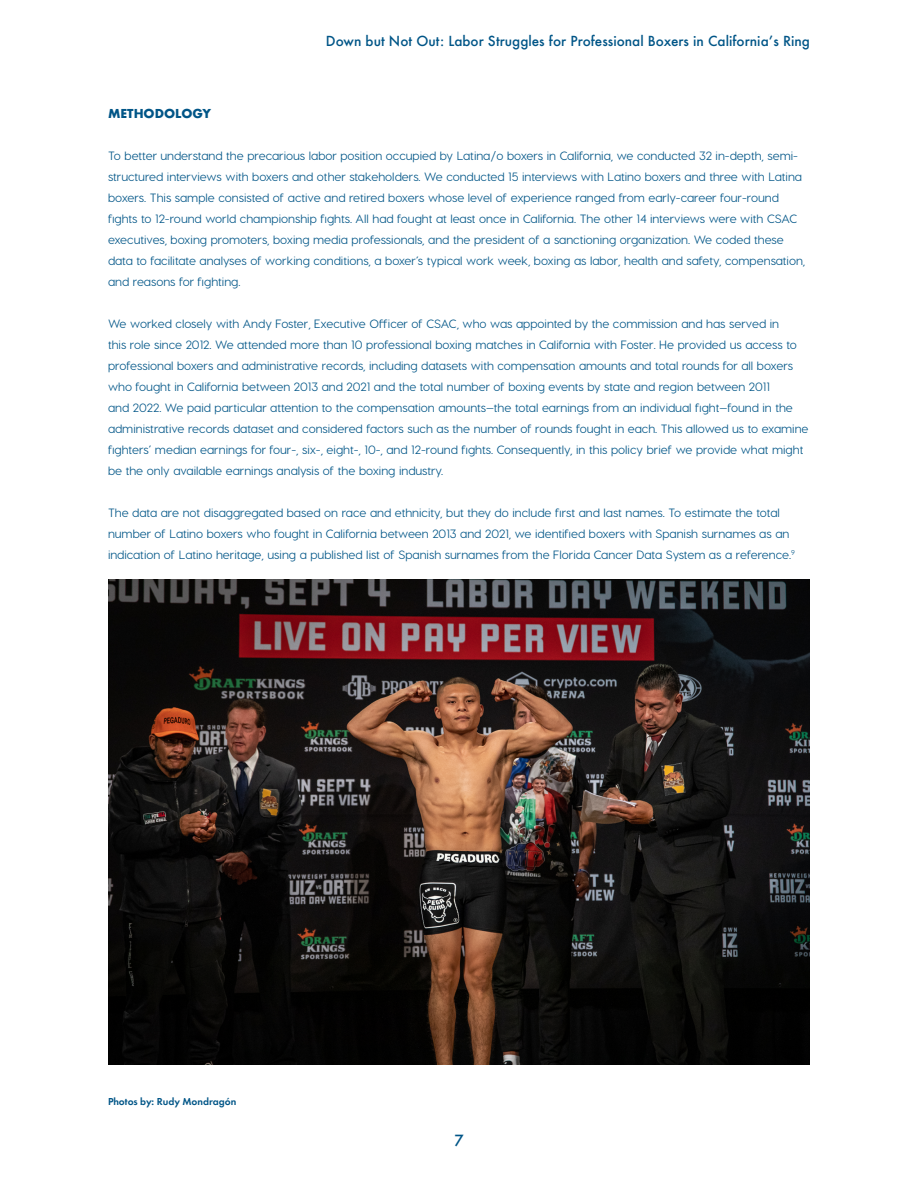
<style>
.page{position:relative;width:918px;height:1188px;background:#fff}
.page>*{position:absolute;margin:0;border:0;box-sizing:border-box;transform-origin:0 0}
.t1{font:500 15px "Futura";color:#005587}
.t2{font:500 13.5px "Futura";color:#005587}
.t3{font:500 12px/21px "Visby CF";color:#005587}
.t4{font:700 12px "Futura";color:#005587}
.t5{font:600 10.5px "Futura PT";color:#005587}
</style>
<div class="page">
<img style="left:108px;top:579px;width:702px;height:486px">
<p class="t2" style="left:326px;top:31px;width:486px">Down but Not Out: Labor Struggles for Professional Boxers in California’s Ring</p>
<p class="t4" style="left:108px;top:105px;width:105px">METHODOLOGY</p>
<p class="t3" style="left:108px;top:145px;width:699px">To better understand the precarious labor position occupied by Latina/o boxers in California, we conducted 32 in-depth, semi&shy;structured interviews with boxers and other stakeholders. We conducted 15 interviews with Latino boxers and three with Latina boxers. This sample consisted of active and retired boxers whose level of experience ranged from early-career four-round fights to 12-round world championship fights. All had fought at least once in California. The other 14 interviews were with CSAC executives, boxing promoters, boxing media professionals, and the president of a sanctioning organization. We coded these data to facilitate analyses of working conditions, a boxer’s typical work week, boxing as labor, health and safety, compensation, and reasons for fighting.</p>
<p class="t3" style="left:108px;top:313px;width:702px">We worked closely with Andy Foster, Executive Officer of CSAC, who was appointed by the commission and has served in<br>this role since 2012. We attended more than 10 professional boxing matches in California with Foster. He provided us access to professional boxers and administrative records, including datasets with compensation amounts and total rounds for all boxers who fought in California between 2013 and 2021 and the total number of boxing events by state and region between 2011<br>and 2022. We paid particular attention to the compensation amounts—the total earnings from an individual fight—found in the administrative records dataset and considered factors such as the number of rounds fought in each. This allowed us to examine fighters’ median earnings for four-, six-, eight-, 10-, and 12-round fights. Consequently, in this policy brief we provide what might be the only available earnings analysis of the boxing industry.</p>
<p class="t3" style="left:108px;top:502px;width:688px">The data are not disaggregated based on race and ethnicity, but they do include first and last names. To estimate the total number of Latino boxers who fought in California between 2013 and 2021, we identified boxers with Spanish surnames as an indication of Latino heritage, using a published list of Spanish surnames from the Florida Cancer Data System as a reference.<sup>9</sup></p>
<p class="t5" style="left:108px;top:1095px;width:130px">Photos by: Rudy Mondragón</p>
<p class="t1" style="left:454px;top:1131px;width:11px">7</p>
</div>
